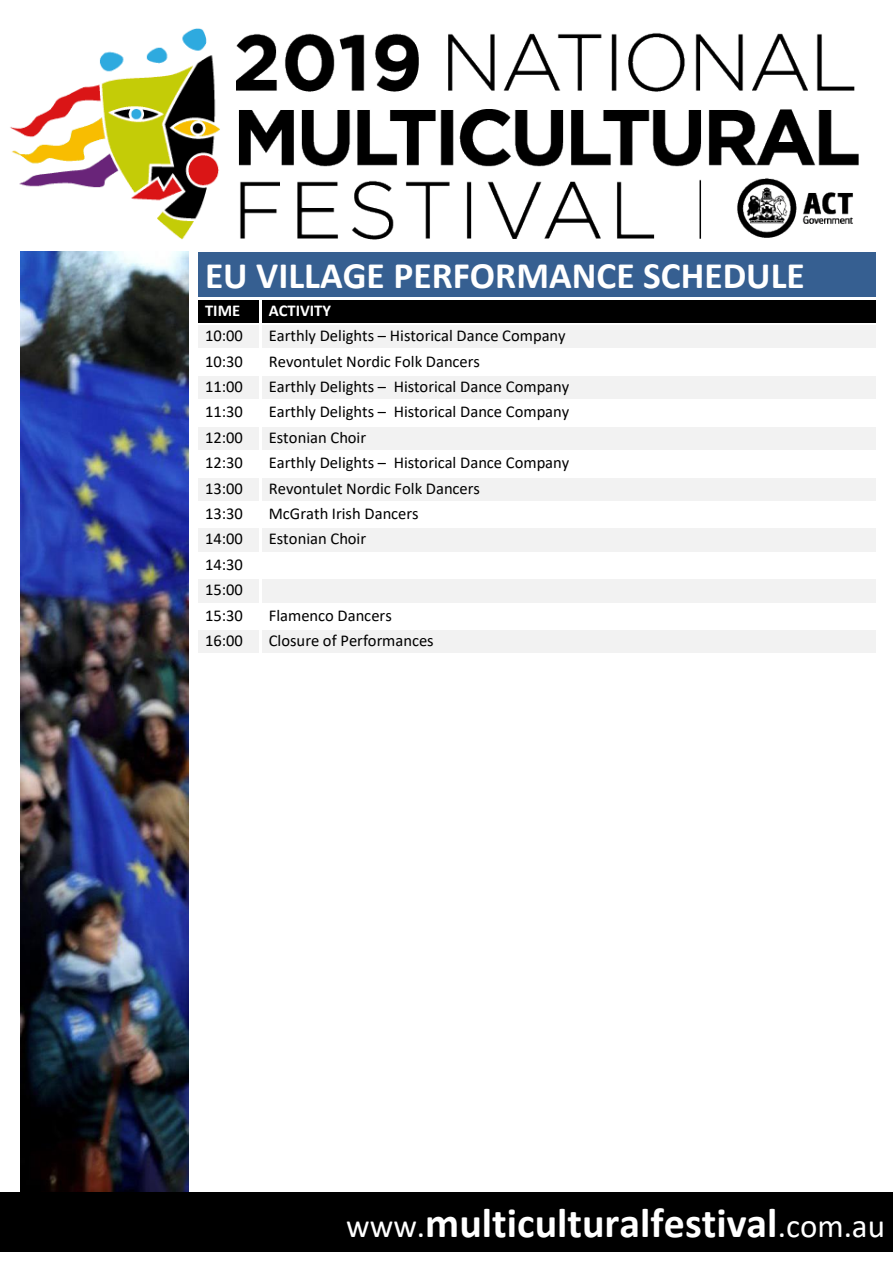
<style>
.page{position:relative;width:893px;height:1263px;background:#fff}
.page>*{position:absolute;margin:0;border:0;box-sizing:border-box;transform-origin:0 0}
.t1{font:700 42px "Calibri";color:#fff}
.t2{font:700 37.5px "Calibri";color:#fff}
.t3{font:16.5px "Calibri";color:#000}
.t4{font:700 16.5px "Calibri";color:#fff}
.s1{font-weight:400;font-size:33px}
</style>
<div class="page">
<img style="left:10px;top:28px;width:849px;height:242px">
<img style="left:21px;top:251px;width:167px;height:940px">
<div style="left:198px;top:252px;width:678px;height:46px;background:#365f91"></div>
<hr style="left:198px;top:250px;width:679px;height:2px;background:#fff">
<hr style="left:198px;top:252px;width:679px;height:1px;background:#365f91">
<hr style="left:196px;top:252px;width:2px;height:46px;background:#fff">
<div style="left:198px;top:300px;width:62px;height:23px;background:#000"></div>
<div style="left:262px;top:300px;width:614px;height:23px;background:#000"></div>
<hr style="left:262px;top:300px;width:615px;height:1px;background:#000">
<div style="left:198px;top:325px;width:62px;height:24px;background:#f2f2f2"></div>
<div style="left:262px;top:325px;width:614px;height:24px;background:#f2f2f2"></div>
<hr style="left:262px;top:325px;width:615px;height:1px;background:#f2f2f2">
<div style="left:198px;top:376px;width:62px;height:23px;background:#f2f2f2"></div>
<div style="left:262px;top:376px;width:614px;height:23px;background:#f2f2f2"></div>
<hr style="left:262px;top:376px;width:615px;height:1px;background:#f2f2f2">
<div style="left:198px;top:427px;width:62px;height:23px;background:#f2f2f2"></div>
<div style="left:262px;top:427px;width:614px;height:23px;background:#f2f2f2"></div>
<hr style="left:262px;top:427px;width:615px;height:1px;background:#f2f2f2">
<div style="left:198px;top:478px;width:62px;height:23px;background:#f2f2f2"></div>
<div style="left:262px;top:478px;width:614px;height:23px;background:#f2f2f2"></div>
<hr style="left:262px;top:478px;width:615px;height:1px;background:#f2f2f2">
<div style="left:198px;top:529px;width:62px;height:23px;background:#f2f2f2"></div>
<div style="left:262px;top:529px;width:614px;height:23px;background:#f2f2f2"></div>
<hr style="left:262px;top:529px;width:615px;height:1px;background:#f2f2f2">
<div style="left:198px;top:580px;width:62px;height:23px;background:#f2f2f2"></div>
<div style="left:262px;top:580px;width:614px;height:23px;background:#f2f2f2"></div>
<hr style="left:198px;top:579px;width:62px;height:1px;background:#f2f2f2">
<hr style="left:262px;top:579px;width:615px;height:1px;background:#f2f2f2">
<div style="left:198px;top:630px;width:62px;height:24px;background:#f2f2f2"></div>
<div style="left:262px;top:630px;width:614px;height:24px;background:#f2f2f2"></div>
<hr style="left:262px;top:630px;width:615px;height:1px;background:#f2f2f2">
<div style="left:0;top:1191px;width:893px;height:60px;background:#000"></div>
<p class="t2" style="left:205px;top:260px;width:601px">EU VILLAGE PERFORMANCE SCHEDULE</p>
<p class="t4" style="left:205px;top:303px;width:37px">TIME</p>
<p class="t4" style="left:269px;top:303px;width:64px">ACTIVITY</p>
<p class="t3" style="left:205px;top:329px;width:39px">10:00</p>
<p class="t3" style="left:269px;top:329px;width:298px">Earthly Delights – Historical Dance Company</p>
<p class="t3" style="left:205px;top:354px;width:39px">10:30</p>
<p class="t3" style="left:269px;top:354px;width:213px">Revontulet Nordic Folk Dancers</p>
<p class="t3" style="left:205px;top:380px;width:39px">11:00</p>
<p class="t3" style="left:269px;top:380px;width:302px">Earthly Delights – Historical Dance Company</p>
<p class="t3" style="left:205px;top:405px;width:39px">11:30</p>
<p class="t3" style="left:269px;top:405px;width:302px">Earthly Delights – Historical Dance Company</p>
<p class="t3" style="left:205px;top:430px;width:39px">12:00</p>
<p class="t3" style="left:269px;top:430px;width:99px">Estonian Choir</p>
<p class="t3" style="left:205px;top:456px;width:39px">12:30</p>
<p class="t3" style="left:269px;top:456px;width:302px">Earthly Delights – Historical Dance Company</p>
<p class="t3" style="left:205px;top:481px;width:39px">13:00</p>
<p class="t3" style="left:269px;top:481px;width:213px">Revontulet Nordic Folk Dancers</p>
<p class="t3" style="left:205px;top:507px;width:39px">13:30</p>
<p class="t3" style="left:269px;top:507px;width:151px">McGrath Irish Dancers</p>
<p class="t3" style="left:205px;top:532px;width:39px">14:00</p>
<p class="t3" style="left:269px;top:532px;width:99px">Estonian Choir</p>
<p class="t3" style="left:205px;top:558px;width:39px">14:30</p>
<p class="t3" style="left:205px;top:583px;width:39px">15:00</p>
<p class="t3" style="left:205px;top:608px;width:39px">15:30</p>
<p class="t3" style="left:269px;top:608px;width:125px">Flamenco Dancers</p>
<p class="t3" style="left:205px;top:634px;width:39px">16:00</p>
<p class="t3" style="left:269px;top:634px;width:166px">Closure of Performances</p>
<p class="t1" style="left:346px;top:1205px;width:540px"><span class="s1">www.</span>multiculturalfestival<span class="s1">.com.au</span></p>
</div>
